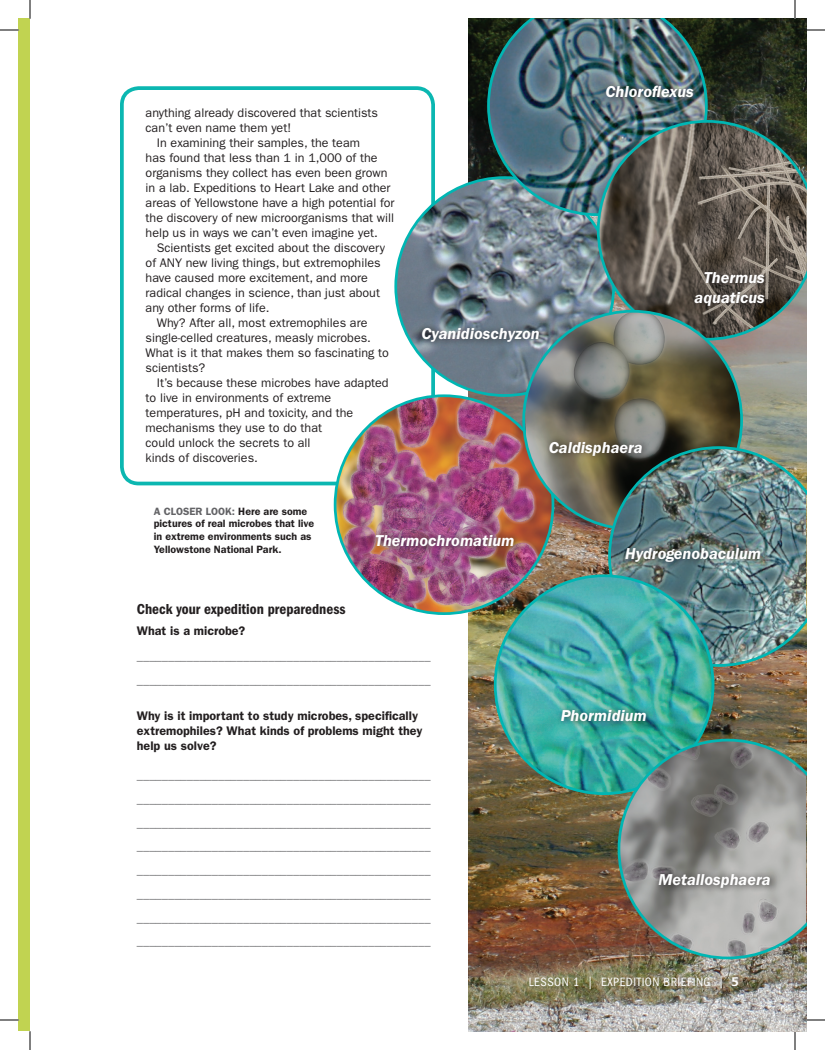
<style>
.page{position:relative;width:825px;height:1050px;background:#fff}
.page>*{position:absolute;margin:0;border:0;box-sizing:border-box;transform-origin:0 0}
.t1{font:italic 600 16.38px/19.6px "ITC Franklin Gothic Std";color:#fff;text-align:center}
.t2{font:15px "ITC Franklin Gothic Std Dm Cd";color:#231f20}
.t3{font:12.5px/15px "ITC Franklin Gothic Std";color:#231f20}
.t4{font:12.5px/23.8px "ITC Franklin Gothic Std";color:#57585a}
.t5{font:600 12.5px/15px "ITC Franklin Gothic Std";color:#231f20}
.t6{font:condensed 12.5px "ITC Franklin Gothic Std";letter-spacing:.04em;color:#fff}
.t7{font:600 10.62px/12.8px "ITC Franklin Gothic Std";color:#231f20}
.s1{color:#636366}
.s2{font-family:"Caecilia LT Std";font-weight:800;font-stretch:normal}
</style>
<div class="page">
<div style="left:19px;top:19px;width:11px;height:1012px;background:#c1d351"></div>
<svg style="left:795px;top:1031px;width:1px;height:19px"></svg>
<svg style="left:806px;top:1020px;width:19px;height:1px"></svg>
<svg style="left:806px;top:30px;width:19px;height:1px"></svg>
<img style="left:469px;top:19px;width:337px;height:1012px">
<svg style="left:794px;top:0;width:2px;height:19px"></svg>
<svg style="left:29px;top:1031px;width:2px;height:19px"></svg>
<svg style="left:29px;top:0;width:2px;height:19px"></svg>
<svg style="left:0;top:1019px;width:19px;height:2px"></svg>
<svg style="left:0;top:29px;width:19px;height:2px"></svg>
<div style="left:120px;top:86px;width:315px;height:399px;border:4px solid #0bb7b1;border-radius:17px"></div>
<img style="left:396px;top:178px;width:218px;height:217px;border-radius:109px">
<img style="left:487px;top:19px;width:221px;height:197px">
<img style="left:597px;top:120px;width:209px;height:221px">
<img style="left:335px;top:396px;width:218px;height:218px;border-radius:109px">
<div style="left:371px;top:529px;width:150px;height:25px;background:#231f20;opacity:.75"></div>
<div style="left:601px;top:81px;width:100px;height:24px;background:#231f20;opacity:.75"></div>
<img style="left:526px;top:311px;width:216px;height:218px">
<div style="left:545px;top:436px;width:105px;height:27px;background:#231f20;opacity:.75"></div>
<div style="left:689px;top:266px;width:83px;height:47px;background:#231f20;opacity:.75"></div>
<img style="left:608px;top:446px;width:198px;height:221px">
<img style="left:495px;top:576px;width:218px;height:218px;border-radius:109px">
<svg style="left:618px;top:739px;width:188px;height:220px;background:#86928c"></svg>
<div style="left:556px;top:704px;width:98px;height:25px;background:#231f20;opacity:.75"></div>
<div style="left:654px;top:868px;width:124px;height:27px;background:#231f20;opacity:.75"></div>
<div style="left:417px;top:323px;width:130px;height:27px;background:#231f20;opacity:.75"></div>
<div style="left:620px;top:542px;width:148px;height:27px;background:#231f20;opacity:.75"></div>
<p class="t3" style="left:146px;top:106px;width:234px">anything already discovered that scientists</p>
<p class="t3" style="left:146px;top:121px;width:147px">can’t even name them yet!</p>
<p class="t3" style="left:157px;top:136px;width:205px">In examining their samples, the team</p>
<p class="t3" style="left:146px;top:151px;width:234px">has found that less than 1 in 1,000 of the</p>
<p class="t3" style="left:146px;top:166px;width:243px">organisms they collect has even been grown</p>
<p class="t3" style="left:146px;top:181px;width:246px">in a lab. Expeditions to Heart Lake and other</p>
<p class="t3" style="left:146px;top:196px;width:250px">areas of Yellowstone have a high potential for</p>
<p class="t3" style="left:146px;top:211px;width:250px">the discovery of new microorganisms that will</p>
<p class="t3" style="left:146px;top:226px;width:234px">help us in ways we can’t even imagine yet.</p>
<p class="t3" style="left:146px;top:241px;width:241px;text-indent:11px">Scientists get excited about the discovery of ANY new living things, but extremophiles have caused more excitement, and more radical changes in science, than just about any other forms of life.</p>
<p class="t3" style="left:146px;top:316px;width:245px;text-indent:11px">Why? After all, most extremophiles are single-celled creatures, measly microbes.<br>What is it that makes them so fascinating to scientists?</p>
<p class="t3" style="left:146px;top:376px;width:244px;text-indent:11px">It’s because these microbes have adapted to live in environments of extreme temperatures, pH and toxicity, and the mechanisms they use to do that<br>could unlock the secrets to all<br>kinds of discoveries.</p>
<p class="t1" style="left:605px;top:82px;width:90px">Chlorofexus</p>
<p class="t1" style="left:421px;top:324px;width:120px">Cyanidioschyzon</p>
<p class="t1" style="left:549px;top:437px;width:95px">Caldisphaera</p>
<p class="t1" style="left:695px;top:268px;width:72px">Thermus aquaticus</p>
<p class="t7" style="left:154px;top:505px;width:162px"><span class="s1">A CLOSER LOOK:</span> Here are some pictures of real microbes that live in extreme environments such as<br>Yellowstone National Park.</p>
<p class="t2" style="left:137px;top:600px;width:210px">Check your expedition preparedness</p>
<p class="t5" style="left:137px;top:623px;width:110px">What is a microbe?</p>
<p class="t1" style="left:375px;top:531px;width:141px">Thermochromatium</p>
<p class="t4" style="left:137px;top:644px;width:295px">_______________________________________________ _______________________________________________</p>
<p class="t5" style="left:137px;top:708px;width:287px">Why is it important to study microbes, specifcally extremophiles? What kinds of problems might they help us solve?</p>
<p class="t4" style="left:137px;top:763px;width:295px;text-align:justify">_______________________________________________ _______________________________________________ _______________________________________________ _______________________________________________ _______________________________________________ _______________________________________________ _______________________________________________ _______________________________________________</p>
<p class="t1" style="left:625px;top:544px;width:137px">Hydrogenobaculum</p>
<p class="t1" style="left:561px;top:706px;width:88px">Phormidium</p>
<p class="t1" style="left:659px;top:870px;width:114px">Metallosphaera</p>
<p class="t6" style="left:529px;top:975px;width:211px">LESSON 1 | EXPEDITION BRIEFING | <span class="s2">5</span></p>
</div>
